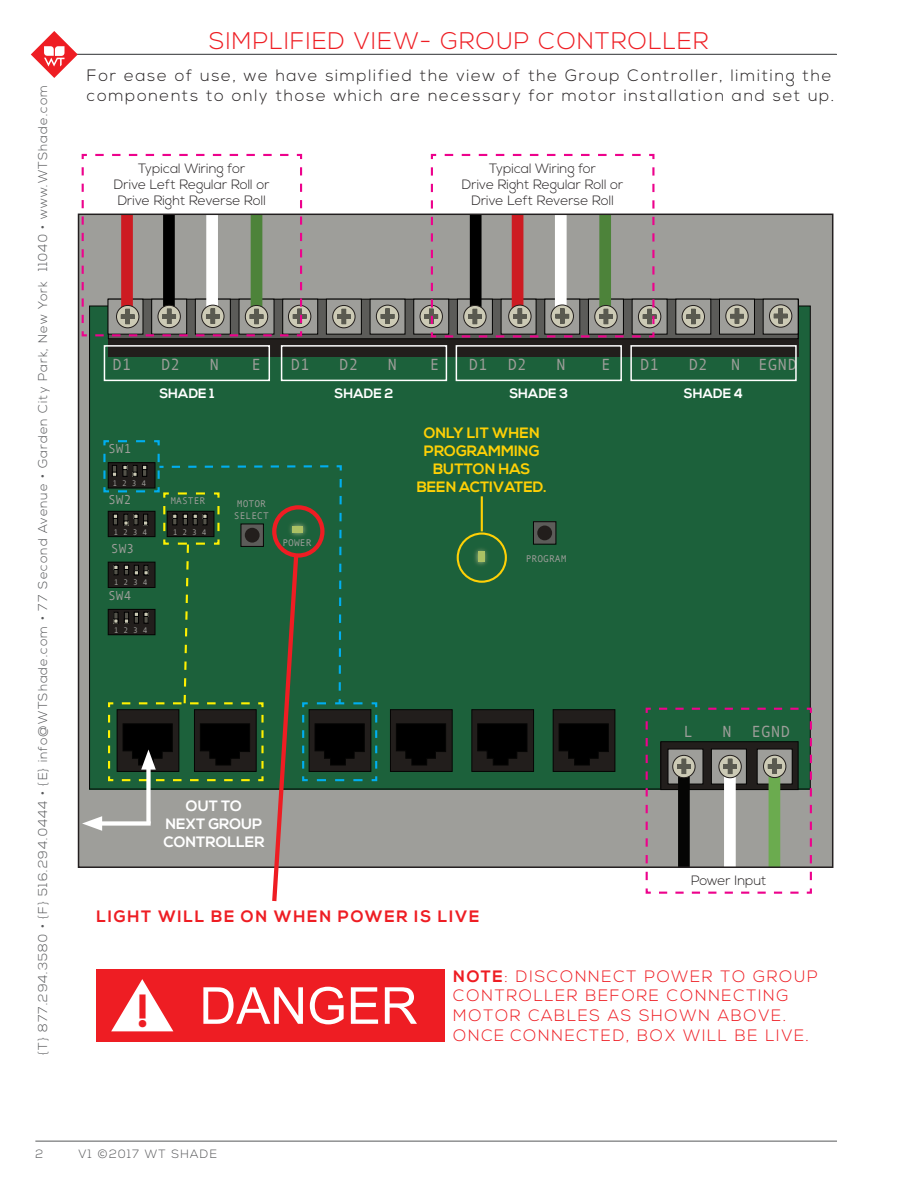
<style>
.page{position:relative;width:918px;height:1188px;background:#fff}
.page>*{position:absolute;margin:0;border:0;box-sizing:border-box;transform-origin:0 0}
.t1{font:51px "Arial";color:#fff}
.t2{font:700 46.5px "Nexa";color:#ee1d23}
.t3{font:300 24px "Nexa";letter-spacing:.05em;color:#ee1d23}
.t4{font:300 16.5px/19.8px "Nexa";letter-spacing:.1em;color:#231f20}
.t5{font:300 16.5px/19.6px "Nexa";letter-spacing:.1em;color:#ee1d23}
.t6{font:700 16.5px "Nexa";letter-spacing:.1em;color:#ee1d23}
.t7{font:16.2px "Andale Mono";color:#9e9e9a}
.t8{font:700 15px/18px "Nexa";color:#fed006;text-align:center}
.t9{font:700 15px/18px "Nexa";color:#fff;text-align:center}
.t10{font:300 13.5px/16.2px "Nexa";color:#231f20;text-align:center}
.t11{font:700 13.5px "Nexa";color:#fff}
.t12{font:12.9px "Andale Mono";color:#9e9e9a}
.t13{font:300 12.75px "Nexa";letter-spacing:.08em;color:#57585a}
.t14{font:300 12px "Nexa";letter-spacing:.1em;color:#57585a}
.t15{font:9.75px/11.7px "Andale Mono";color:#9e9e9a}
.t16{font:8.1px "Andale Mono";color:#9e9e9a}
.s1{font-weight:700}
</style>
<div class="page">
<hr style="left:54px;top:54px;width:783px;height:1px;background:#57585a">
<svg style="left:31px;top:31px;width:47px;height:47px"></svg>
<hr style="left:35px;top:1141px;width:802px;height:1px;background:#57585a">
<div style="left:97px;top:969px;width:348px;height:72px;background:#ee1d23"></div>
<svg style="left:111px;top:979px;width:62px;height:52px"></svg>
<div style="left:81px;top:217px;width:749px;height:648px;background:#9e9e9a"></div>
<div style="left:90px;top:306px;width:720px;height:483px;background:#1c613b"></div>
<div style="left:108px;top:299px;width:690px;height:58px;background:#221e1c"></div>
<svg style="left:303px;top:301px;width:493px;height:36px;background:#52524f"></svg>
<div style="left:108px;top:299px;width:690px;height:40px;border:1px solid #050504"></div>
<div style="left:533px;top:522px;width:23px;height:22px;background:#5c5c59"></div>
<div style="left:533px;top:521px;width:23px;height:23px;border:1px solid #050504"></div>
<div style="left:472px;top:710px;width:62px;height:61px;background:#221e1c"></div>
<div style="left:472px;top:709px;width:62px;height:63px;border:1px solid #050504"></div>
<svg style="left:477px;top:723px;width:50px;height:42px"></svg>
<div style="left:553px;top:710px;width:62px;height:61px;background:#221e1c"></div>
<div style="left:553px;top:709px;width:62px;height:63px;border:1px solid #050504"></div>
<svg style="left:559px;top:723px;width:50px;height:42px"></svg>
<div style="left:390px;top:710px;width:62px;height:61px;background:#221e1c"></div>
<div style="left:390px;top:709px;width:62px;height:63px;border:1px solid #050504"></div>
<svg style="left:396px;top:723px;width:50px;height:42px"></svg>
<div style="left:283px;top:299px;width:35px;height:35px;background:#9e9e9a"></div>
<div style="left:282px;top:299px;width:36px;height:35px;border:1px solid #050504"></div>
<div style="left:326px;top:299px;width:35px;height:35px;background:#9e9e9a"></div>
<div style="left:326px;top:299px;width:36px;height:35px;border:1px solid #050504"></div>
<div style="left:370px;top:299px;width:35px;height:35px;background:#9e9e9a"></div>
<div style="left:414px;top:299px;width:35px;height:35px;background:#9e9e9a"></div>
<div style="left:632px;top:299px;width:35px;height:35px;background:#9e9e9a"></div>
<div style="left:676px;top:299px;width:35px;height:35px;background:#9e9e9a"></div>
<div style="left:676px;top:299px;width:35px;height:35px;border:1px solid #050504"></div>
<div style="left:719px;top:299px;width:35px;height:35px;background:#9e9e9a"></div>
<div style="left:719px;top:299px;width:36px;height:35px;border:1px solid #050504"></div>
<div style="left:763px;top:299px;width:35px;height:35px;background:#9e9e9a"></div>
<div style="left:763px;top:299px;width:35px;height:35px;border:1px solid #050504"></div>
<div style="left:537px;top:526px;width:15px;height:14px;background:#221e1c;border-radius:50%"></div>
<svg style="left:288px;top:305px;width:23px;height:23px"></svg>
<div style="left:288px;top:305px;width:23px;height:23px;border:1px solid #221e1c;border-radius:50%"></div>
<div style="left:293px;top:314px;width:14px;height:5px;background:#5a5a50"></div>
<svg style="left:333px;top:305px;width:22px;height:23px"></svg>
<div style="left:332px;top:305px;width:23px;height:23px;border:1px solid #221e1c;border-radius:50%"></div>
<hr style="left:342px;top:309px;width:4px;height:15px;background:#5a5a50">
<div style="left:337px;top:314px;width:14px;height:5px;background:#5a5a50"></div>
<svg style="left:376px;top:305px;width:23px;height:23px"></svg>
<div style="left:376px;top:305px;width:23px;height:23px;border:1px solid #221e1c;border-radius:50%"></div>
<div style="left:385px;top:309px;width:5px;height:15px;background:#5a5a50"></div>
<div style="left:381px;top:314px;width:13px;height:5px;background:#5a5a50"></div>
<div style="left:420px;top:305px;width:22px;height:23px;background:#cccab5;border-radius:50%"></div>
<div style="left:420px;top:305px;width:23px;height:23px;border:1px solid #221e1c;border-radius:50%"></div>
<hr style="left:429px;top:309px;width:4px;height:15px;background:#5a5a50">
<div style="left:424px;top:314px;width:14px;height:5px;background:#5a5a50"></div>
<svg style="left:638px;top:305px;width:23px;height:23px"></svg>
<div style="left:638px;top:305px;width:23px;height:23px;border:1px solid #221e1c;border-radius:50%"></div>
<svg style="left:682px;top:305px;width:23px;height:23px"></svg>
<div style="left:682px;top:305px;width:23px;height:23px;border:1px solid #221e1c;border-radius:50%"></div>
<div style="left:691px;top:309px;width:5px;height:15px;background:#5a5a50"></div>
<div style="left:686px;top:314px;width:14px;height:5px;background:#5a5a50"></div>
<svg style="left:726px;top:305px;width:22px;height:22px"></svg>
<div style="left:726px;top:305px;width:22px;height:23px;border:1px solid #221e1c;border-radius:50%"></div>
<hr style="left:735px;top:308px;width:4px;height:16px;background:#5a5a50">
<hr style="left:730px;top:314px;width:14px;height:4px;background:#5a5a50">
<svg style="left:769px;top:305px;width:23px;height:22px"></svg>
<div style="left:769px;top:305px;width:23px;height:22px;border:1px solid #221e1c;border-radius:50%"></div>
<div style="left:778px;top:308px;width:5px;height:15px;background:#5a5a50"></div>
<hr style="left:774px;top:314px;width:14px;height:4px;background:#5a5a50">
<img style="left:474px;top:548px;width:14px;height:18px">
<div style="left:478px;top:551px;width:6px;height:11px;background:#abc164"></div>
<svg style="left:81px;top:153px;width:222px;height:184px"></svg>
<svg style="left:430px;top:153px;width:226px;height:186px"></svg>
<div style="left:104px;top:345px;width:166px;height:36px;border:2px solid #fff"></div>
<div style="left:281px;top:345px;width:166px;height:36px;border:2px solid #fff"></div>
<div style="left:456px;top:345px;width:166px;height:36px;border:2px solid #fff"></div>
<div style="left:630px;top:345px;width:167px;height:36px;border:2px solid #fff"></div>
<svg style="left:645px;top:707px;width:168px;height:187px"></svg>
<div style="left:457px;top:532px;width:50px;height:51px;border:2px solid #fed006;border-radius:50%"></div>
<hr style="left:481px;top:496px;width:2px;height:35px;background:#fed006">
<svg style="left:82px;top:439px;width:296px;height:463px"></svg>
<p class="t13" style="left:36px;top:1055px;width:972px;rotate:-90deg">{T} 877.294.3580 • {F} 516.294.0444 • {E} info@WTShade.com • 77 Second Avenue • Garden City Park, New York 11040 • www.WTShade.com</p>
<h3 class="t3" style="left:209px;top:27px;width:501px">SIMPLIFIED VIEW- GROUP CONTROLLER</h3>
<p class="t4" style="left:87px;top:67px;width:749px">For ease of use, we have simplified the view of the Group Controller, limiting the components to only those which are necessary for motor installation and set up.</p>
<p class="t10" style="left:114px;top:161px;width:157px">Typical Wiring for<br>Drive Left Regular Roll or<br>Drive Right Reverse Roll</p>
<p class="t10" style="left:462px;top:161px;width:163px">Typical Wiring for<br>Drive Right Regular Roll or<br>Drive Left Reverse Roll</p>
<p class="t7" style="left:112px;top:354px;width:21px">D1</p>
<p class="t7" style="left:161px;top:354px;width:21px">D2</p>
<p class="t7" style="left:209px;top:354px;width:11px">N</p>
<p class="t7" style="left:251px;top:354px;width:11px">E</p>
<p class="t7" style="left:290px;top:354px;width:21px">D1</p>
<p class="t7" style="left:339px;top:354px;width:21px">D2</p>
<p class="t7" style="left:388px;top:354px;width:11px">N</p>
<p class="t7" style="left:430px;top:354px;width:11px">E</p>
<p class="t7" style="left:469px;top:354px;width:60px">D1 D2</p>
<p class="t7" style="left:556px;top:354px;width:11px">N</p>
<p class="t7" style="left:601px;top:354px;width:11px">E</p>
<p class="t7" style="left:640px;top:354px;width:21px">D1</p>
<p class="t7" style="left:689px;top:354px;width:21px">D2</p>
<p class="t7" style="left:731px;top:354px;width:68px">N EGND</p>
<p class="t12" style="left:108px;top:440px;width:25px">SW1</p>
<p class="t16" style="left:112px;top:478px;width:36px">1 2 3 4</p>
<p class="t12" style="left:108px;top:491px;width:25px">SW2</p>
<p class="t16" style="left:113px;top:527px;width:36px">1 2 3 4</p>
<p class="t12" style="left:111px;top:540px;width:25px">SW3</p>
<p class="t12" style="left:108px;top:587px;width:25px">SW4</p>
<p class="t16" style="left:114px;top:577px;width:36px">1 2 3 4</p>
<p class="t16" style="left:114px;top:625px;width:36px">1 2 3 4</p>
<p class="t11" style="left:159px;top:386px;width:56px">SHADE 1</p>
<p class="t11" style="left:335px;top:386px;width:60px">SHADE 2</p>
<p class="t11" style="left:509px;top:386px;width:60px">SHADE 3</p>
<p class="t11" style="left:684px;top:386px;width:61px">SHADE 4</p>
<p class="t15" style="left:170px;top:494px;width:36px">MASTER</p>
<p class="t16" style="left:173px;top:527px;width:36px">1 2 3 4</p>
<p class="t15" style="left:234px;top:498px;width:36px">MOTOR<br>SELECT</p>
<p class="t15" style="left:282px;top:536px;width:31px">POWER</p>
<p class="t8" style="left:417px;top:424px;width:132px">ONLY LIT WHEN<br>PROGRAMMING<br>BUTTON HAS<br>BEEN ACTIVATED.</p>
<p class="t15" style="left:526px;top:552px;width:42px">PROGRAM</p>
<p class="t9" style="left:163px;top:798px;width:102px">OUT TO<br>NEXT GROUP<br>CONTROLLER</p>
<p class="t7" style="left:683px;top:721px;width:11px">L</p>
<p class="t7" style="left:722px;top:721px;width:70px">N EGND</p>
<p class="t10" style="left:691px;top:873px;width:77px">Power Input</p>
<p class="t6" style="left:97px;top:907px;width:384px">LIGHT WILL BE ON WHEN POWER IS LIVE</p>
<h2 class="t2" style="left:136px;top:984px;width:15px">!</h2>
<h1 class="t1" style="left:199px;top:973px;width:220px">DANGER</h1>
<p class="t5" style="left:453px;top:967px;width:366px"><span class="s1">NOTE</span>: DISCONNECT POWER TO GROUP<br>CONTROLLER BEFORE CONNECTING<br>MOTOR CABLES AS SHOWN ABOVE.</p>
<p class="t5" style="left:453px;top:1026px;width:357px">ONCE CONNECTED, BOX WILL BE LIVE.</p>
<p class="t14" style="left:35px;top:1147px;width:9px">2</p>
<p class="t14" style="left:79px;top:1147px;width:140px">V1 ©2017 WT SHADE</p>
</div>
